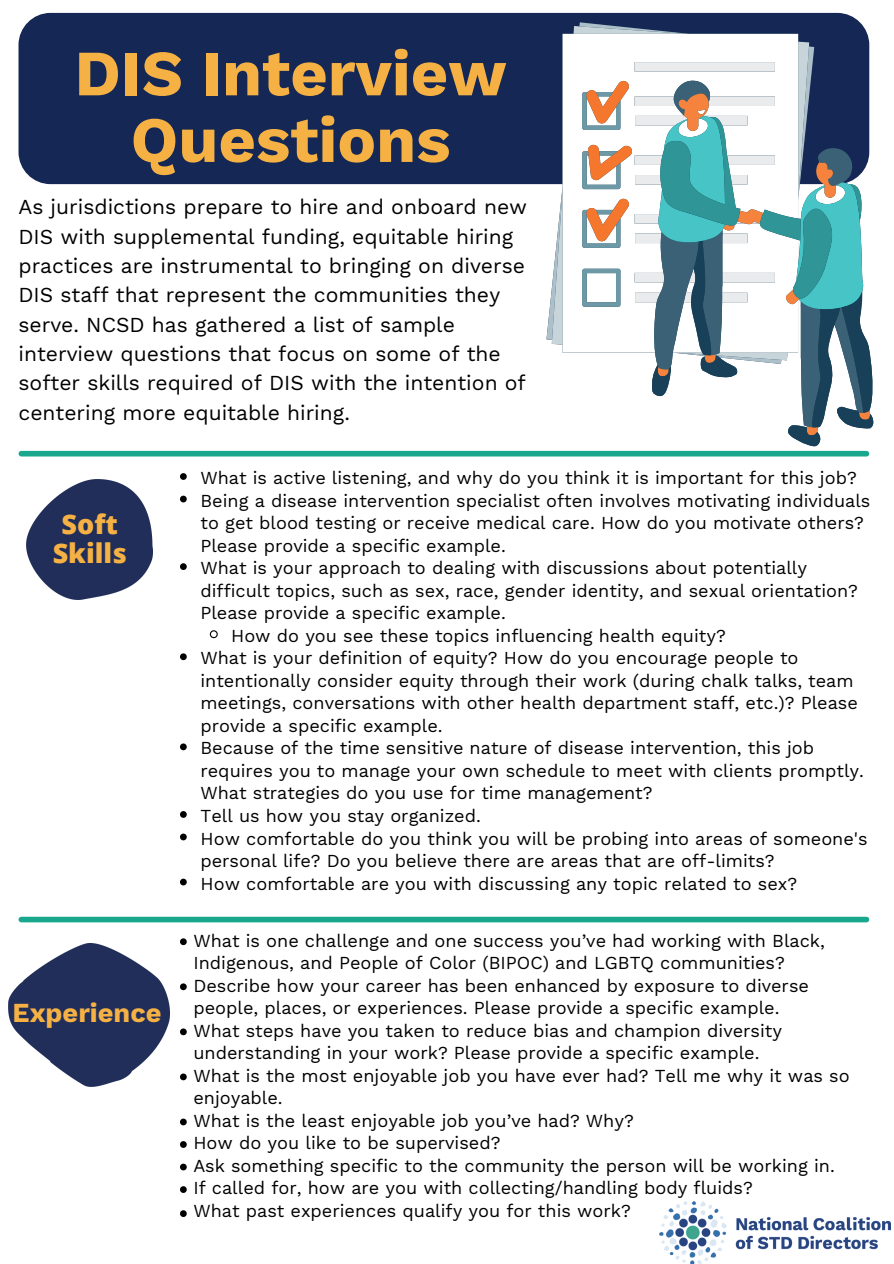
<style>
.page{position:relative;width:894px;height:1264px;background:#fff}
.page>*{position:absolute;margin:0;border:0;box-sizing:border-box;transform-origin:0 0}
.t1{font:700 64.5px/66.6px "Work Sans";color:#f5b144;text-align:center}
.t2{font:700 27px "Work Sans";color:#f5b144}
.t3{font:800 27px/29.2px "Open Sans";color:#f5b144;text-align:center}
.t4{font:21px/29.2px "Work Sans";color:#000}
.t5{font:18px/22.5px "Work Sans";color:#000}
</style>
<div class="page">
<div style="left:18px;top:13px;width:851px;height:171px;background:#152754;border-radius:32px"></div>
<svg style="left:551px;top:26px;width:247px;height:327px"></svg>
<div style="left:562px;top:34px;width:253px;height:318px;background:#fff"></div>
<svg style="left:582px;top:62px;width:281px;height:248px"></svg>
<svg style="left:651px;top:241px;width:222px;height:205px"></svg>
<div style="left:21px;top:451px;width:845px;height:5px;background:#19a88d"></div>
<svg style="left:180px;top:473px;width:7px;height:7px"></svg>
<svg style="left:180px;top:495px;width:7px;height:7px"></svg>
<svg style="left:180px;top:563px;width:7px;height:7px"></svg>
<svg style="left:209px;top:630px;width:9px;height:9px"></svg>
<svg style="left:180px;top:653px;width:7px;height:7px"></svg>
<svg style="left:180px;top:743px;width:7px;height:7px"></svg>
<svg style="left:180px;top:811px;width:7px;height:6px"></svg>
<svg style="left:180px;top:833px;width:7px;height:7px"></svg>
<svg style="left:180px;top:878px;width:7px;height:7px"></svg>
<svg style="left:180px;top:938px;width:7px;height:7px"></svg>
<svg style="left:180px;top:983px;width:7px;height:7px"></svg>
<svg style="left:180px;top:1028px;width:7px;height:7px"></svg>
<svg style="left:180px;top:1073px;width:7px;height:7px"></svg>
<svg style="left:180px;top:1118px;width:7px;height:7px"></svg>
<svg style="left:180px;top:1141px;width:7px;height:6px"></svg>
<svg style="left:180px;top:1163px;width:7px;height:7px"></svg>
<svg style="left:180px;top:1186px;width:7px;height:6px"></svg>
<svg style="left:180px;top:1210px;width:7px;height:6px"></svg>
<img style="left:9px;top:943px;width:161px;height:143px">
<img style="left:27px;top:479px;width:126px;height:120px">
<img style="left:659px;top:1201px;width:231px;height:62px">
<div style="left:21px;top:916px;width:845px;height:6px;background:#19a88d"></div>
<p class="t1" style="left:74px;top:43px;width:434px">DIS Interview<br>Questions</p>
<p class="t4" style="left:18px;top:193px;width:510px">As jurisdictions prepare to hire and onboard new DIS with supplemental funding, equitable hiring practices are instrumental to bringing on diverse DIS staff that represent the communities they serve. NCSD has gathered a list of sample interview questions that focus on some of the softer skills required of DIS with the intention of centering more equitable hiring.</p>
<p class="t3" style="left:53px;top:509px;width:76px">Soft<br>Skills</p>
<p class="t2" style="left:13px;top:997px;width:150px">Experience</p>
<p class="t5" style="left:200px;top:467px;width:671px">What is active listening, and why do you think it is important for this job?<br>Being a disease intervention specialist often involves motivating individuals to get blood testing or receive medical care. How do you motivate others?<br>Please provide a specific example.<br>What is your approach to dealing with discussions about potentially difficult topics, such as sex, race, gender identity, and sexual orientation?<br>Please provide a specific example.</p>
<p class="t5" style="left:200px;top:625px;width:668px;text-indent:31px">How do you see these topics influencing health equity?<br>What is your definition of equity? How do you encourage people to intentionally consider equity through their work (during chalk talks, team meetings, conversations with other health department staff, etc.)? Please provide a specific example.<br>Because of the time sensitive nature of disease intervention, this job requires you to manage your own schedule to meet with clients promptly.<br>What strategies do you use for time management?<br>Tell us how you stay organized.<br>How comfortable do you think you will be probing into areas of someone's personal life? Do you believe there are areas that are off-limits?<br>How comfortable are you with discussing any topic related to sex?</p>
<p class="t5" style="left:193px;top:930px;width:657px">What is one challenge and one success you’ve had working with Black, Indigenous, and People of Color (BIPOC) and LGBTQ communities?<br>Describe how your career has been enhanced by exposure to diverse people, places, or experiences. Please provide a specific example.<br>What steps have you taken to reduce bias and champion diversity understanding in your work? Please provide a specific example.<br>What is the most enjoyable job you have ever had? Tell me why it was so enjoyable.<br>What is the least enjoyable job you’ve had? Why?<br>How do you like to be supervised?<br>Ask something specific to the community the person will be working in.<br>If called for, how are you with collecting/handling body fluids?<br>What past experiences qualify you for this work?</p>
</div>
